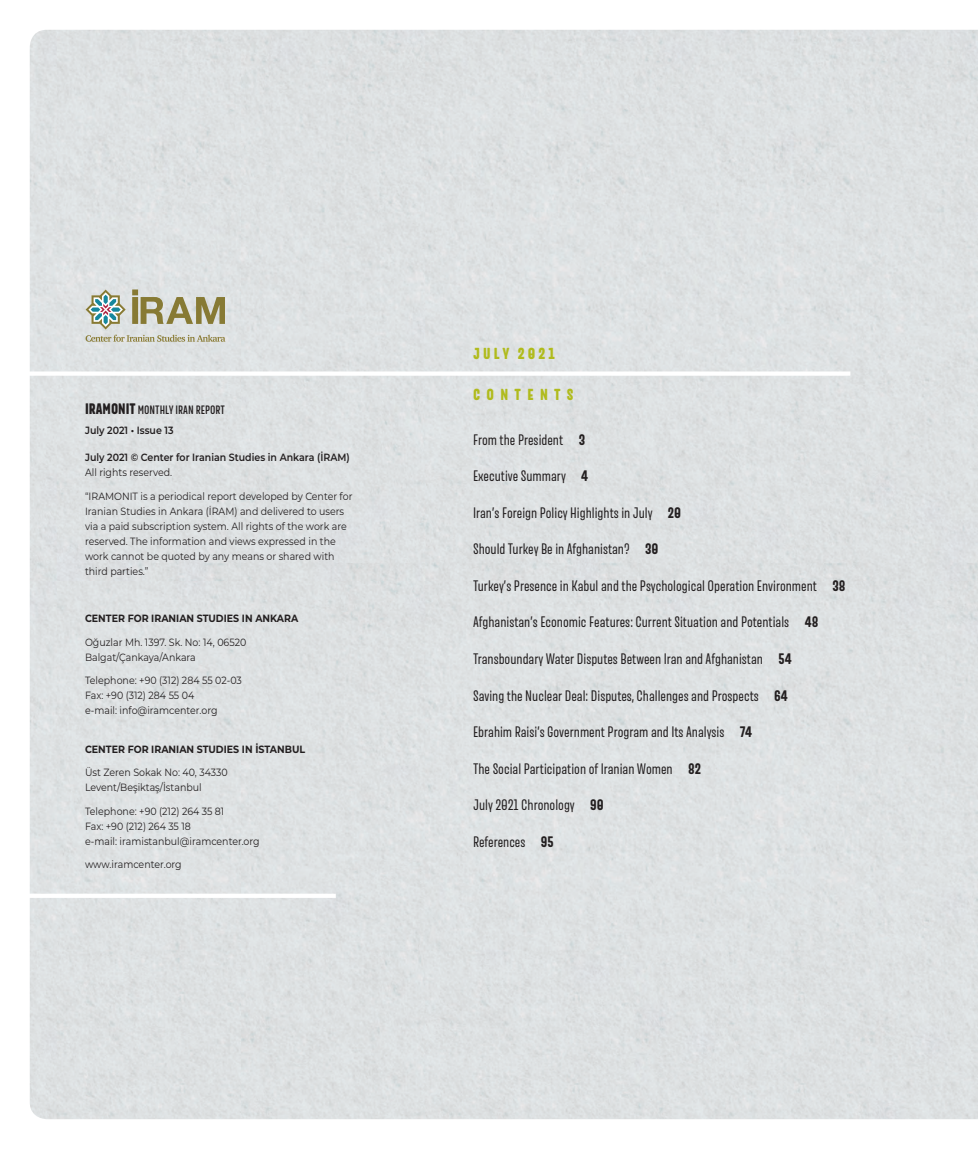
<style>
.page{position:relative;width:978px;height:1149px;background:#fff}
.page>*{position:absolute;margin:0;border:0;box-sizing:border-box;transform-origin:0 0}
.t1{font:900 15.75px "Merlod Norme";letter-spacing:.2em;color:#b0bb1d}
.t2{font:900 15.75px "Merlod Norme";letter-spacing:.4em;color:#b0bb1d}
.t3{font:15px "Merlod Norme";color:#231f20}
.t4{font:600 12px "Merlod Norme";color:#231f20}
.t5{font:10.5px/15px "Montserrat";color:#231f20;scale:.9 1}
.t6{font:700 10.5px "Montserrat";color:#231f20;scale:.9 1}
.t7{font:600 10.5px "Montserrat";color:#231f20;scale:.9 1}
.s1{font-weight:900;font-size:15px}
.s2{font-weight:700}
</style>
<div class="page">
<div style="left:30px;top:30px;width:948px;height:1088px;background:#dde1e2"></div>
<svg style="left:30px;top:371px;width:820px;height:4px"></svg>
<svg style="left:30px;top:893px;width:306px;height:4px"></svg>
<svg style="left:86px;top:289px;width:139px;height:52px"></svg>
<p class="t4" style="left:85px;top:402px;width:141px"><span class="s1">IRAMONIT</span> MONTHLY IRAN REPORT</p>
<p class="t7" style="left:85px;top:422px;width:100px">July 2021 • Issue 13</p>
<p class="t7" style="left:85px;top:450px;width:296px">July 2021 © Center for Iranian Studies in Ankara (İRAM)</p>
<p class="t5" style="left:85px;top:464px;width:98px">All rights reserved.</p>
<p class="t5" style="left:85px;top:488px;width:299px">“IRAMONIT is a periodical report developed by Center for Iranian Studies in Ankara (İRAM) and delivered to users via a paid subscription system. All rights of the work are reserved. The information and views expressed in the work cannot be quoted by any means or shared with third parties.”</p>
<p class="t6" style="left:85px;top:610px;width:239px">CENTER FOR IRANIAN STUDIES IN ANKARA</p>
<p class="t5" style="left:85px;top:633px;width:181px">Oğuzlar Mh. 1397. Sk. No: 14, 06520<br>Balgat/Çankaya/Ankara</p>
<p class="t5" style="left:85px;top:672px;width:176px">Telephone: +90 (312) 284 55 02-03<br>Fax: +90 (312) 284 55 04<br>e-mail: info@iramcenter.org</p>
<p class="t6" style="left:85px;top:741px;width:246px">CENTER FOR IRANIAN STUDIES IN İSTANBUL</p>
<p class="t5" style="left:85px;top:764px;width:160px">Üst Zeren Sokak No: 40, 34330<br>Levent/Beşiktaş/İstanbul</p>
<p class="t5" style="left:85px;top:802px;width:196px">Telephone: +90 (212) 264 35 81<br>Fax: +90 (212) 264 35 18<br>e-mail: iramistanbul@iramcenter.org</p>
<p class="t5" style="left:85px;top:856px;width:109px">www.iramcenter.org</p>
<h1 class="t1" style="left:473px;top:343px;width:83px">JULY 2021</h1>
<h1 class="t2" style="left:473px;top:384px;width:102px">CONTENTS</h1>
<h2 class="t3" style="left:473px;top:430px;width:114px">From the President <span class="s2">3</span></h2>
<h2 class="t3" style="left:473px;top:466px;width:117px">Executive Summary <span class="s2">4</span></h2>
<h2 class="t3" style="left:473px;top:503px;width:210px">Iran’s Foreign Policy Highlights in July <span class="s2">20</span></h2>
<h2 class="t3" style="left:473px;top:539px;width:187px">Should Turkey Be in Afghanistan? <span class="s2">30</span></h2>
<h2 class="t3" style="left:473px;top:576px;width:374px">Turkey’s Presence in Kabul and the Psychological Operation Environment <span class="s2">38</span></h2>
<h2 class="t3" style="left:473px;top:612px;width:347px">Afghanistan’s Economic Features: Current Situation and Potentials <span class="s2">48</span></h2>
<h2 class="t3" style="left:473px;top:649px;width:320px">Transboundary Water Disputes Between Iran and Afghanistan <span class="s2">54</span></h2>
<h2 class="t3" style="left:473px;top:685px;width:316px">Saving the Nuclear Deal: Disputes, Challenges and Prospects <span class="s2">64</span></h2>
<h2 class="t3" style="left:473px;top:722px;width:281px">Ebrahim Raisi’s Government Program and Its Analysis <span class="s2">74</span></h2>
<h2 class="t3" style="left:473px;top:758px;width:229px">The Social Participation of Iranian Women <span class="s2">82</span></h2>
<h2 class="t3" style="left:473px;top:795px;width:132px">July 2021 Chronology <span class="s2">90</span></h2>
<h2 class="t3" style="left:473px;top:831px;width:82px">References <span class="s2">95</span></h2>
</div>
